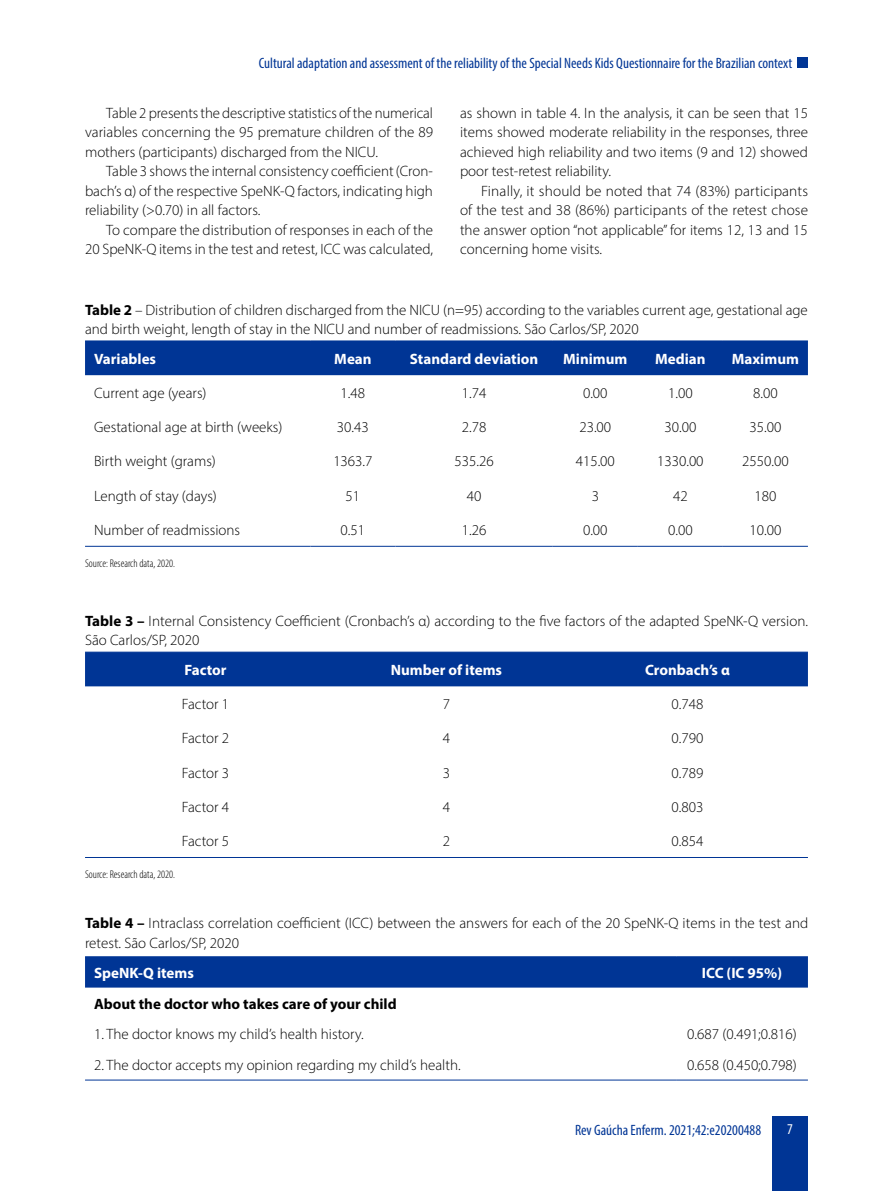
<style>
.page{position:relative;width:893px;height:1191px;background:#fff}
.page>*{position:absolute;margin:0;border:0;box-sizing:border-box;transform-origin:0 0}
.t1{font:300 15px/19.5px "Myriad Pro";color:#000;text-align:justify}
.t2{font:condensed 15px "Myriad Pro";color:#003595}
.t3{font:700 15px "Myriad Pro";color:#fff}
.t4{font:700 15px "Myriad Pro";color:#000}
.t5{font:condensed 15px "Myriad Pro";color:#fff}
.t6{font:300 condensed 11.25px "Myriad Pro";color:#000}
.s1{font-weight:700}
</style>
<div class="page">
<div style="left:772px;top:1116px;width:36px;height:75px;background:#003595"></div>
<div style="left:798px;top:57px;width:10px;height:11px;background:#003595"></div>
<div style="left:85px;top:341px;width:723px;height:34px;background:#003595"></div>
<hr style="left:85px;top:340px;width:225px;height:1px;background:#003595">
<hr style="left:310px;top:340px;width:85px;height:1px;background:#003595">
<hr style="left:395px;top:340px;width:158px;height:1px;background:#003595">
<hr style="left:553px;top:340px;width:85px;height:1px;background:#003595">
<hr style="left:638px;top:340px;width:85px;height:1px;background:#003595">
<hr style="left:723px;top:340px;width:85px;height:1px;background:#003595">
<hr style="left:85px;top:546px;width:225px;height:1px;background:#003595">
<hr style="left:310px;top:546px;width:85px;height:1px;background:#003595">
<hr style="left:395px;top:546px;width:158px;height:1px;background:#003595">
<hr style="left:553px;top:546px;width:85px;height:1px;background:#003595">
<hr style="left:638px;top:546px;width:85px;height:1px;background:#003595">
<hr style="left:723px;top:546px;width:85px;height:1px;background:#003595">
<div style="left:85px;top:653px;width:723px;height:33px;background:#003595"></div>
<hr style="left:85px;top:652px;width:241px;height:1px;background:#003595">
<hr style="left:326px;top:652px;width:241px;height:1px;background:#003595">
<hr style="left:567px;top:652px;width:241px;height:1px;background:#003595">
<hr style="left:85px;top:857px;width:241px;height:1px;background:#003595">
<hr style="left:326px;top:857px;width:241px;height:1px;background:#003595">
<hr style="left:567px;top:857px;width:241px;height:1px;background:#003595">
<div style="left:85px;top:957px;width:723px;height:30px;background:#003595"></div>
<hr style="left:85px;top:956px;width:591px;height:1px;background:#003595">
<hr style="left:676px;top:956px;width:132px;height:1px;background:#003595">
<hr style="left:85px;top:1079px;width:591px;height:1px;background:#003595">
<hr style="left:676px;top:1079px;width:132px;height:1px;background:#003595">
<p class="t2" style="left:259px;top:54px;width:535px">Cultural adaptation and assessment of the reliability of the Special Needs Kids Questionnaire for the Brazilian context</p>
<p class="t1" style="left:85px;top:103px;width:350px;text-indent:21px">Table 2 presents the descriptive statistics of the numerical variables concerning the 95 premature children of the 89 mothers (participants) discharged from the NICU.</p>
<p class="t1" style="left:85px;top:161px;width:349px;text-indent:21px">Table 3 shows the internal consistency coefficient (Cron&shy;bach’s α) of the respective SpeNK-Q factors, indicating high reliability (&gt;0.70) in all factors.</p>
<p class="t1" style="left:85px;top:220px;width:349px;text-align:right">To compare the distribution of responses in each of the<br>20 SpeNK-Q items in the test and retest, ICC was calculated,</p>
<p class="t1" style="left:460px;top:103px;width:350px">as shown in table 4. In the analysis, it can be seen that 15 items showed moderate reliability in the responses, three achieved high reliability and two items (9 and 12) showed poor test-retest reliability.</p>
<p class="t1" style="left:460px;top:181px;width:350px;text-indent:21px">Finally, it should be noted that 74 (83%) participants of the test and 38 (86%) participants of the retest chose the answer option “not applicable” for items 12, 13 and 15 concerning home visits.</p>
<p class="t1" style="left:85px;top:300px;width:724px"><span class="s1">Table 2</span> – Distribution of children discharged from the NICU (n=95) according to the variables current age, gestational age and birth weight, length of stay in the NICU and number of readmissions. São Carlos/SP, 2020</p>
<p class="t3" style="left:94px;top:349px;width:64px">Variables</p>
<p class="t3" style="left:334px;top:349px;width:39px">Mean</p>
<p class="t3" style="left:410px;top:349px;width:130px">Standard deviation</p>
<p class="t3" style="left:563px;top:349px;width:66px">Minimum</p>
<p class="t3" style="left:655px;top:349px;width:52px">Median</p>
<p class="t3" style="left:732px;top:349px;width:69px">Maximum</p>
<p class="t1" style="left:94px;top:383px;width:114px">Current age (years)</p>
<p class="t1" style="left:341px;top:383px;width:26px">1.48</p>
<p class="t1" style="left:462px;top:383px;width:26px">1.74</p>
<p class="t1" style="left:583px;top:383px;width:26px">0.00</p>
<p class="t1" style="left:668px;top:383px;width:26px">1.00</p>
<p class="t1" style="left:753px;top:383px;width:26px">8.00</p>
<p class="t1" style="left:94px;top:417px;width:190px">Gestational age at birth (weeks)</p>
<p class="t1" style="left:337px;top:417px;width:33px">30.43</p>
<p class="t1" style="left:462px;top:417px;width:26px">2.78</p>
<p class="t1" style="left:579px;top:417px;width:33px">23.00</p>
<p class="t1" style="left:664px;top:417px;width:33px">30.00</p>
<p class="t1" style="left:749px;top:417px;width:33px">35.00</p>
<p class="t1" style="left:94px;top:451px;width:123px">Birth weight (grams)</p>
<p class="t1" style="left:333px;top:451px;width:41px">1363.7</p>
<p class="t1" style="left:454px;top:451px;width:41px">535.26</p>
<p class="t1" style="left:576px;top:451px;width:41px">415.00</p>
<p class="t1" style="left:657px;top:451px;width:48px">1330.00</p>
<p class="t1" style="left:742px;top:451px;width:48px">2550.00</p>
<p class="t1" style="left:94px;top:486px;width:124px">Length of stay (days)</p>
<p class="t1" style="left:346px;top:486px;width:16px">51</p>
<p class="t1" style="left:467px;top:486px;width:16px">40</p>
<p class="t1" style="left:592px;top:486px;width:9px">3</p>
<p class="t1" style="left:673px;top:486px;width:16px">42</p>
<p class="t1" style="left:754px;top:486px;width:23px">180</p>
<p class="t1" style="left:94px;top:520px;width:148px">Number of readmissions</p>
<p class="t1" style="left:341px;top:520px;width:26px">0.51</p>
<p class="t1" style="left:462px;top:520px;width:26px">1.26</p>
<p class="t1" style="left:583px;top:520px;width:26px">0.00</p>
<p class="t1" style="left:668px;top:520px;width:26px">0.00</p>
<p class="t1" style="left:749px;top:520px;width:33px">10.00</p>
<p class="t6" style="left:85px;top:556px;width:92px">Source: Research data, 2020.</p>
<p class="t1" style="left:85px;top:611px;width:725px"><span class="s1">Table 3 –</span> Internal Consistency Coefficient (Cronbach’s α) according to the five factors of the adapted SpeNK-Q version.<br>São Carlos/SP, 2020</p>
<p class="t3" style="left:184px;top:660px;width:44px">Factor</p>
<p class="t3" style="left:391px;top:660px;width:113px">Number of items</p>
<p class="t3" style="left:645px;top:660px;width:86px">Cronbach’s α</p>
<p class="t1" style="left:182px;top:694px;width:49px">Factor 1</p>
<p class="t1" style="left:443px;top:694px;width:9px">7</p>
<p class="t1" style="left:671px;top:694px;width:33px">0.748</p>
<p class="t1" style="left:182px;top:728px;width:49px">Factor 2</p>
<p class="t1" style="left:443px;top:728px;width:9px">4</p>
<p class="t1" style="left:671px;top:728px;width:33px">0.790</p>
<p class="t1" style="left:182px;top:762px;width:49px">Factor 3</p>
<p class="t1" style="left:443px;top:762px;width:9px">3</p>
<p class="t1" style="left:671px;top:762px;width:33px">0.789</p>
<p class="t1" style="left:182px;top:797px;width:49px">Factor 4</p>
<p class="t1" style="left:443px;top:797px;width:9px">4</p>
<p class="t1" style="left:671px;top:797px;width:33px">0.803</p>
<p class="t1" style="left:182px;top:831px;width:49px">Factor 5</p>
<p class="t1" style="left:443px;top:831px;width:9px">2</p>
<p class="t1" style="left:671px;top:831px;width:33px">0.854</p>
<p class="t6" style="left:85px;top:867px;width:92px">Source: Research data, 2020.</p>
<p class="t1" style="left:85px;top:913px;width:725px"><span class="s1">Table 4 –</span> Intraclass correlation coefficient (ICC) between the answers for each of the 20 SpeNK-Q items in the test and retest. São Carlos/SP, 2020</p>
<p class="t3" style="left:94px;top:963px;width:101px">SpeNK-Q items</p>
<p class="t3" style="left:702px;top:963px;width:82px">ICC (IC 95%)</p>
<p class="t4" style="left:94px;top:993px;width:304px">About the doctor who takes care of your child</p>
<p class="t1" style="left:94px;top:1024px;width:271px">1. The doctor knows my child’s health history.</p>
<p class="t1" style="left:687px;top:1024px;width:111px">0.687 (0.491;0.816)</p>
<p class="t1" style="left:94px;top:1055px;width:368px">2. The doctor accepts my opinion regarding my child’s health.</p>
<p class="t1" style="left:687px;top:1055px;width:111px">0.658 (0.450;0.798)</p>
<p class="t2" style="left:575px;top:1121px;width:188px">Rev Gaúcha Enferm. 2021;42:e20200488</p>
<p class="t5" style="left:787px;top:1120px;width:7px">7</p>
</div>
